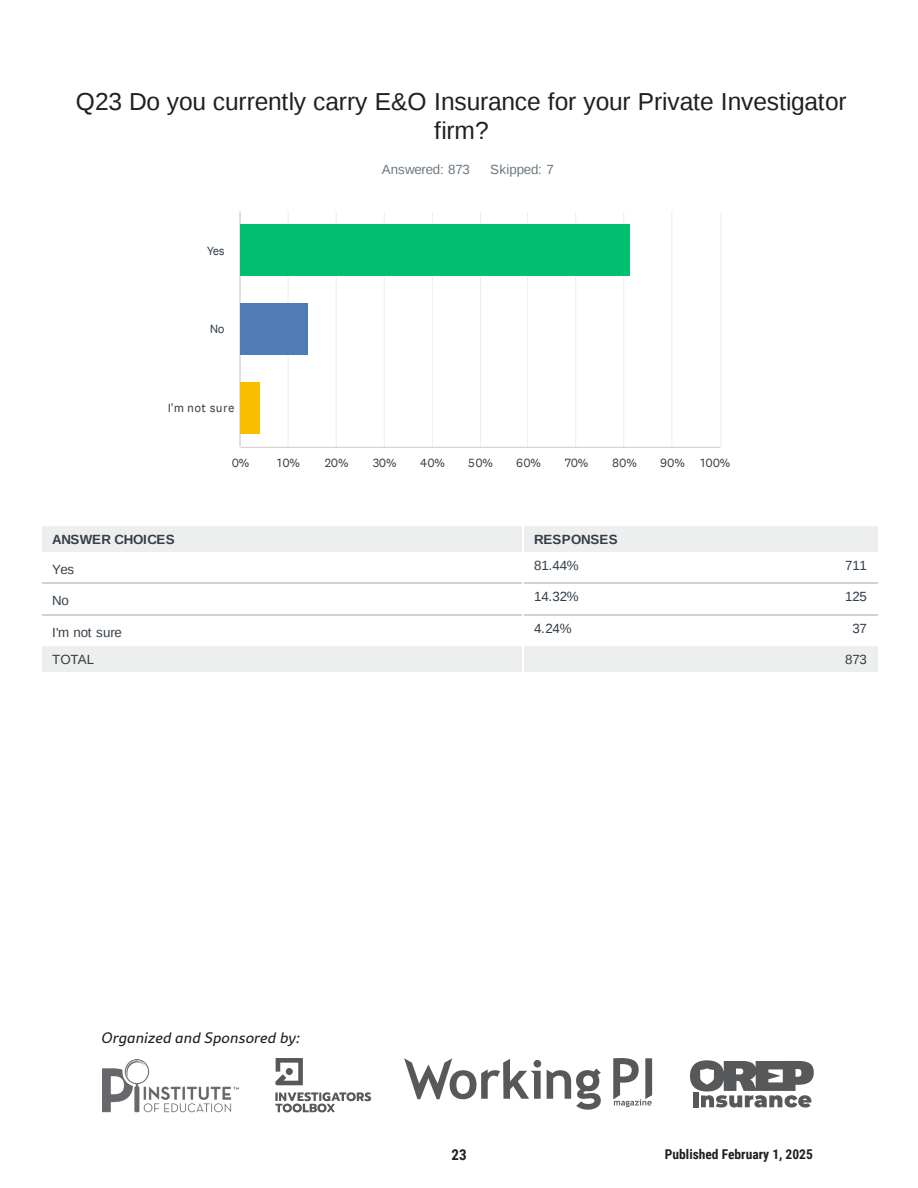
<style>
.page{position:relative;width:918px;height:1188px;background:#fff}
.page>*{position:absolute;margin:0;border:0;box-sizing:border-box;transform-origin:0 0}
.t1{font:24.6px/28.7px "Liberation Sans";color:#231f20;text-align:center}
.t2{font:italic 15px "Rival Sans";letter-spacing:.01em;color:#231f20}
.t3{font:700 15px "Roboto Condensed";color:#231f20}
.t4{font:700 13.5px "Roboto Condensed";color:#231f20}
.t5{font:13.35px "Liberation Sans";letter-spacing:-.02em;color:#333e48}
.t6{font:13.35px "Liberation Sans";letter-spacing:-.02em;color:#6b787f}
.t7{font:700 13.35px "Liberation Sans";letter-spacing:-.01em;color:#333e48}
.t8{font:700 13.35px "Liberation Sans";letter-spacing:.025em;color:#333e48}
.t9{font:12.3px "Copyright Klim Type Foundry Not Licensedfor Desktop Use";letter-spacing:.01em;color:#333e48}
</style>
<div class="page">
<svg style="left:690px;top:1060px;width:124px;height:48px"></svg>
<svg style="left:275px;top:1058px;width:28px;height:27px"></svg>
<div style="left:286px;top:1068px;width:7px;height:7px;background:#57585a;border-radius:50%"></div>
<svg style="left:275px;top:1092px;width:96px;height:20px"></svg>
<img style="left:103px;top:1060px;width:136px;height:53px">
<svg style="left:404px;top:1058px;width:137px;height:41px"></svg>
<svg style="left:547px;top:1069px;width:54px;height:41px"></svg>
<svg style="left:613px;top:1058px;width:39px;height:49px"></svg>
<svg style="left:42px;top:526px;width:835px;height:89px"></svg>
<div style="left:42px;top:527px;width:481px;height:25px;background:#edeeee"></div>
<div style="left:523px;top:527px;width:354px;height:25px;background:#edeeee"></div>
<div style="left:42px;top:646px;width:481px;height:26px;background:#edeeee"></div>
<div style="left:523px;top:646px;width:354px;height:26px;background:#edeeee"></div>
<svg style="left:523px;top:646px;width:1px;height:26px"></svg>
<hr style="left:523px;top:615px;width:354px;height:1px;background:#d0d2d3">
<hr style="left:42px;top:615px;width:482px;height:1px;background:#d0d2d3">
<hr style="left:523px;top:583px;width:1px;height:33px;background:#fff">
<hr style="left:523px;top:583px;width:354px;height:1px;background:#d0d2d3">
<hr style="left:42px;top:583px;width:482px;height:1px;background:#d0d2d3">
<hr style="left:523px;top:552px;width:1px;height:32px;background:#fff">
<svg style="left:523px;top:527px;width:1px;height:25px"></svg>
<hr style="left:288px;top:211px;width:1px;height:236px;background:#edeeee">
<hr style="left:336px;top:211px;width:1px;height:236px;background:#edeeee">
<hr style="left:384px;top:211px;width:1px;height:236px;background:#edeeee">
<hr style="left:432px;top:211px;width:1px;height:236px;background:#edeeee">
<hr style="left:480px;top:211px;width:1px;height:236px;background:#edeeee">
<hr style="left:527px;top:211px;width:1px;height:236px;background:#edeeee">
<hr style="left:575px;top:211px;width:1px;height:236px;background:#edeeee">
<hr style="left:623px;top:211px;width:1px;height:236px;background:#edeeee">
<hr style="left:671px;top:211px;width:1px;height:236px;background:#edeeee">
<hr style="left:720px;top:211px;width:2px;height:236px;background:#edeeee">
<hr style="left:240px;top:211px;width:1px;height:236px;background:#ccc">
<hr style="left:241px;top:447px;width:479px;height:1px;background:#ccc">
<div style="left:241px;top:225px;width:389px;height:51px;background:#00bf6f"></div>
<div style="left:241px;top:303px;width:67px;height:52px;background:#507cb6"></div>
<div style="left:241px;top:382px;width:19px;height:51px;background:#f9be00"></div>
<p class="t1" style="left:76px;top:88px;width:772px">Q23 Do you currently carry E&amp;O Insurance for your Private Investigator firm?</p>
<p class="t6" style="left:382px;top:161px;width:90px">Answered: 873</p>
<p class="t6" style="left:490px;top:161px;width:65px">Skipped: 7</p>
<p class="t9" style="left:207px;top:244px;width:20px">Yes</p>
<p class="t9" style="left:210px;top:322px;width:16px">No</p>
<p class="t9" style="left:168px;top:400px;width:68px">I'm not sure</p>
<p class="t9" style="left:232px;top:456px;width:19px">0%</p>
<p class="t9" style="left:277px;top:456px;width:24px">10%</p>
<p class="t9" style="left:325px;top:456px;width:25px">20%</p>
<p class="t9" style="left:373px;top:456px;width:25px">30%</p>
<p class="t9" style="left:420px;top:456px;width:26px">40%</p>
<p class="t9" style="left:468px;top:456px;width:26px">50%</p>
<p class="t9" style="left:516px;top:456px;width:26px">60%</p>
<p class="t9" style="left:565px;top:456px;width:25px">70%</p>
<p class="t9" style="left:612px;top:456px;width:26px">80%</p>
<p class="t9" style="left:660px;top:456px;width:26px">90%</p>
<p class="t9" style="left:700px;top:456px;width:31px">100%</p>
<p class="t7" style="left:52px;top:530px;width:124px">ANSWER CHOICES</p>
<p class="t8" style="left:534px;top:530px;width:85px">RESPONSES</p>
<p class="t5" style="left:52px;top:562px;width:23px">Yes</p>
<p class="t5" style="left:52px;top:593px;width:18px">No</p>
<p class="t5" style="left:52px;top:625px;width:71px">I'm not sure</p>
<p class="t5" style="left:534px;top:557px;width:46px">81.44%</p>
<p class="t5" style="left:845px;top:557px;width:23px">711</p>
<p class="t5" style="left:534px;top:589px;width:46px">14.32%</p>
<p class="t5" style="left:845px;top:589px;width:23px">125</p>
<p class="t5" style="left:534px;top:621px;width:39px">4.24%</p>
<p class="t5" style="left:852px;top:621px;width:16px">37</p>
<p class="t5" style="left:52px;top:652px;width:44px">TOTAL</p>
<p class="t5" style="left:845px;top:652px;width:23px">873</p>
<p class="t2" style="left:102px;top:1027px;width:200px">Organized and Sponsored by:</p>
<p class="t3" style="left:451px;top:1145px;width:17px">23</p>
<p class="t4" style="left:665px;top:1145px;width:150px">Published February 1, 2025</p>
</div>
